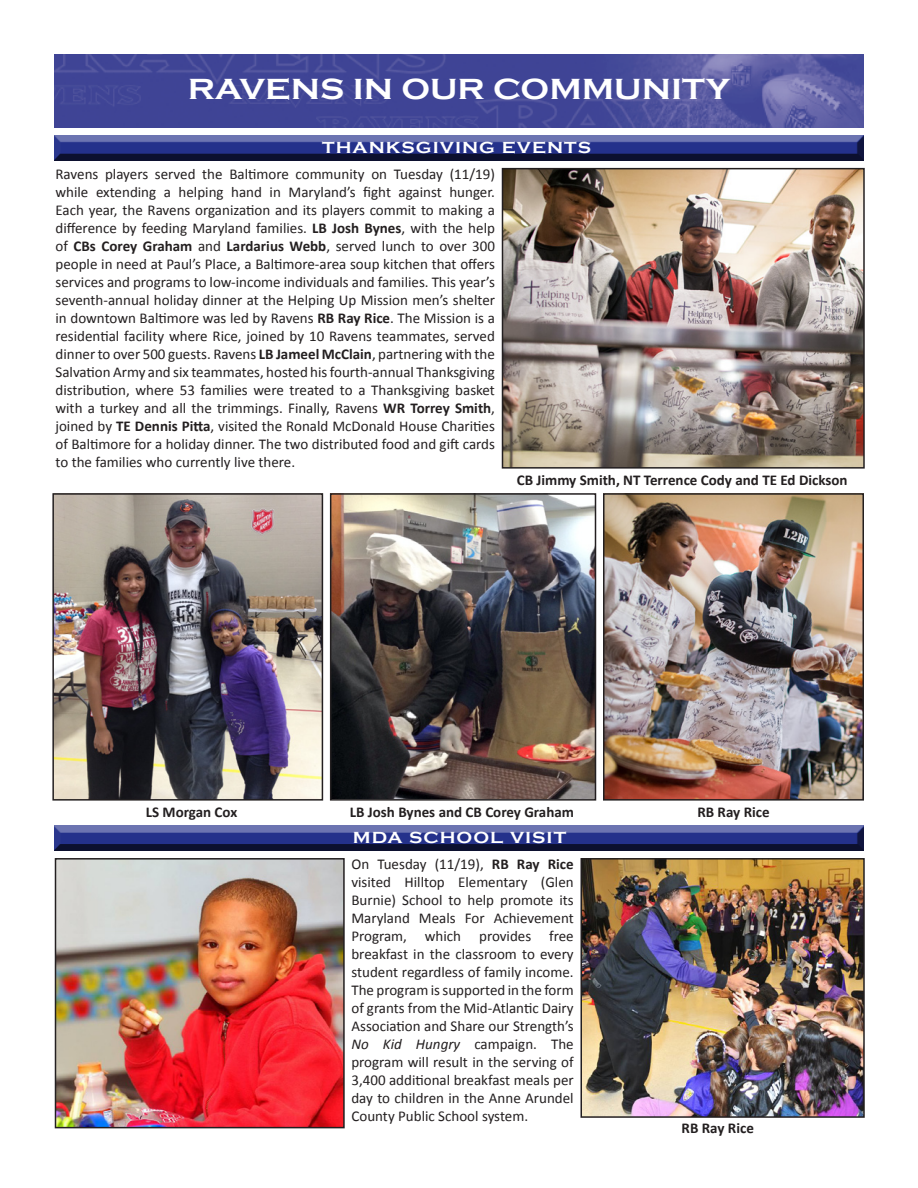
<style>
.page{position:relative;width:918px;height:1188px;background:#fff}
.page>*{position:absolute;margin:0;border:0;box-sizing:border-box;transform-origin:0 0}
.t1{font:700 30px "Copperplate Gothic";color:#fff;scale:1.12 1}
.t2{font:700 16.5px "Copperplate Gothic";letter-spacing:.055em;color:#fff;scale:1.12 1}
.t3{font:15px/18px "Calibri";color:#231f20;text-align:justify}
.t4{font:700 15px "Calibri";color:#231f20}
.s1{font-weight:700}
.s2{font-style:italic}
</style>
<div class="page">
<img style="left:54px;top:54px;width:810px;height:73px">
<div style="left:53px;top:135px;width:813px;height:27px;background:#231f20;opacity:.75"></div>
<div style="left:53px;top:824px;width:812px;height:27px;background:#6c74b1"></div>
<div style="left:53px;top:826px;width:812px;height:26px;background:#231f20;opacity:.75"></div>
<img style="left:505px;top:171px;width:357px;height:295px">
<div style="left:502px;top:168px;width:363px;height:301px;border:2px solid #231f20"></div>
<img style="left:606px;top:496px;width:255px;height:302px">
<div style="left:603px;top:493px;width:261px;height:308px;border:2px solid #231f20"></div>
<img style="left:55px;top:496px;width:265px;height:302px">
<div style="left:52px;top:493px;width:271px;height:308px;border:2px solid #231f20"></div>
<img style="left:333px;top:496px;width:260px;height:302px">
<div style="left:330px;top:493px;width:266px;height:308px;border:2px solid #231f20"></div>
<img style="left:583px;top:861px;width:279px;height:254px">
<div style="left:580px;top:858px;width:285px;height:260px;border:2px solid #231f20"></div>
<img style="left:58px;top:861px;width:284px;height:264px">
<div style="left:55px;top:858px;width:290px;height:270px;border:2px solid #231f20"></div>
<p class="t1" style="left:188px;top:72px;width:486px">RAVENS IN OUR COMMUNITY</p>
<p class="t2" style="left:322px;top:138px;width:242px">THANKSGIVING EVENTS</p>
<p class="t3" style="left:56px;top:165px;width:441px">Ravens players served the Baltimore community on Tuesday (11/19) while extending a helping hand in Maryland’s fight against hunger.<br>Each year, the Ravens organization and its players commit to making a difference by feeding Maryland families. <span class="s1">LB Josh Bynes</span>, with the help of <span class="s1">CBs Corey Graham</span> and <span class="s1">Lardarius Webb</span>, served lunch to over 300 people in need at Paul’s Place, a Baltimore-area soup kitchen that offers services and programs to low-income individuals and families. This year’s seventh-annual holiday dinner at the Helping Up Mission men’s shelter in downtown Baltimore was led by Ravens <span class="s1">RB Ray Rice</span>. The Mission is a residential facility where Rice, joined by 10 Ravens teammates, served dinner to over 500 guests. Ravens <span class="s1">LB Jameel McClain</span>, partnering with the Salvation Army and six teammates, hosted his fourth-annual Thanksgiving distribution, where 53 families were treated to a Thanksgiving basket with a turkey and all the trimmings. Finally, Ravens <span class="s1">WR Torrey Smith</span>, joined by <span class="s1">TE Dennis Pitta</span>, visited the Ronald McDonald House Charities of Baltimore for a holiday dinner. The two distributed food and gift cards to the families who currently live there.</p>
<p class="t4" style="left:517px;top:470px;width:332px">CB Jimmy Smith, NT Terrence Cody and TE Ed Dickson</p>
<p class="t4" style="left:146px;top:803px;width:93px">LS Morgan Cox</p>
<p class="t4" style="left:350px;top:803px;width:226px">LB Josh Bynes and CB Corey Graham</p>
<p class="t4" style="left:697px;top:803px;width:74px">RB Ray Rice</p>
<p class="t2" style="left:353px;top:829px;width:192px">MDA SCHOOL VISIT</p>
<p class="t3" style="left:351px;top:855px;width:224px">On Tuesday (11/19), <span class="s1">RB Ray Rice </span>visited Hilltop Elementary (Glen Burnie) School to help promote its Maryland Meals For Achievement Program, which provides free breakfast in the classroom to every student regardless of family income.<br>The program is supported in the form of grants from the Mid-Atlantic Dairy Association and Share our Strength’s <span class="s2">No Kid Hungry</span> campaign. The program will result in the serving of 3,400 additional breakfast meals per day to children in the Anne Arundel County Public School system.</p>
<p class="t4" style="left:682px;top:1118px;width:74px">RB Ray Rice</p>
</div>
